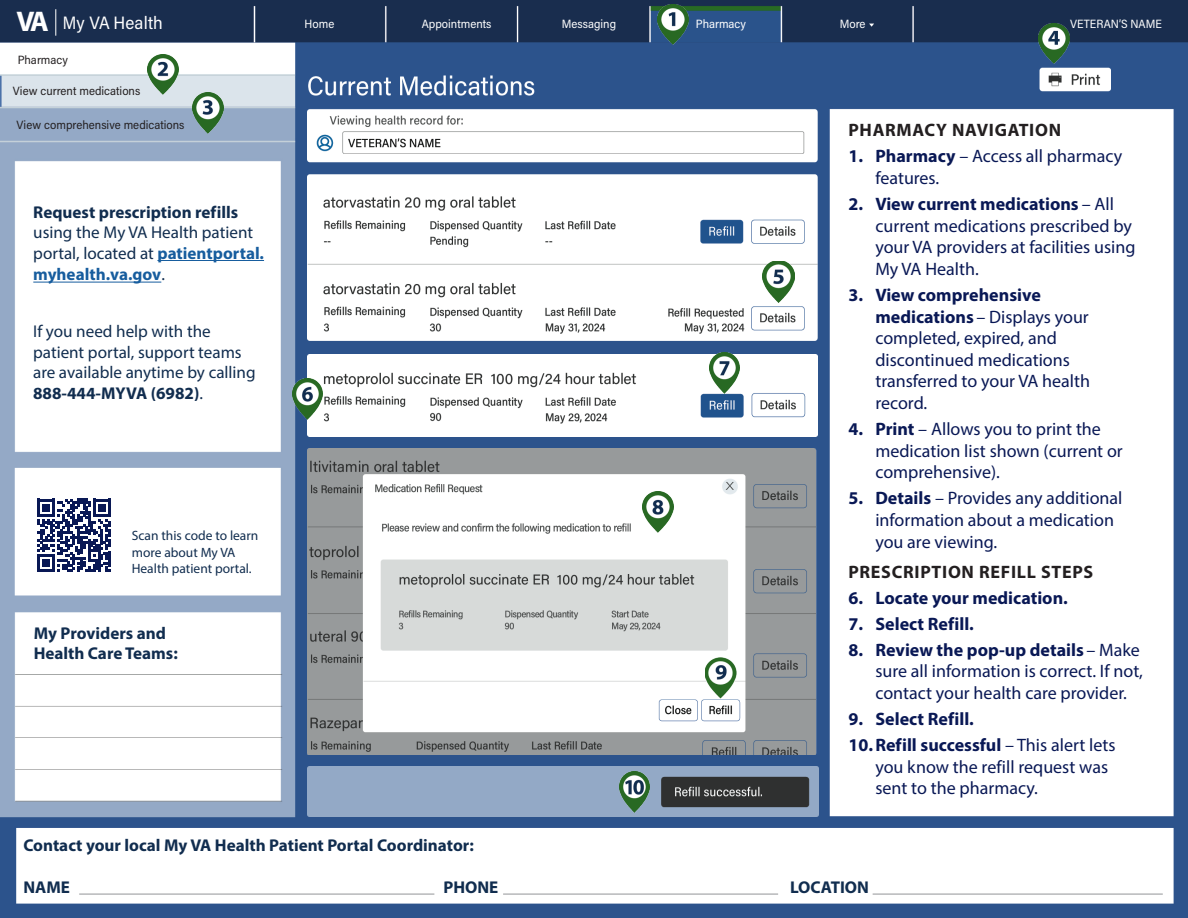
<style>
.page{position:relative;width:1188px;height:918px;background:#fff}
.page>*{position:absolute;margin:0;border:0;box-sizing:border-box;transform-origin:0 0}
.t1{font:700 28.5px "Myriad Pro";color:#fff}
.t2{font:18px/21.6px "Myriad Pro";color:#091855}
.t3{font:700 18px "Myriad Pro";color:#091855}
.t4{font:700 18px "Myriad Pro";letter-spacing:.04em;color:#231f20}
.t5{font:18px "Acumin Variable Concept";letter-spacing:.01em;color:#fff;scale:.93 1}
.Paragraph_1{font:17.1px/20.9px "Myriad Pro";color:#112d4f}
.Paragraph_1-2{font:700 17.1px "Myriad Pro";color:#112d4f}
.Paragraph_1-3{font:13.5px/16.2px "Myriad Pro";color:#112d4f}
.Side_Navigation{font:12px "Acumin Variable Concept";color:#231f20}
.Navigation_tabs{font:12px "Acumin Variable Concept";color:#fff}
.s1{font-weight:700}
.s2{font-weight:700;color:#175d9e}
</style>
<div class="page">
<img style="left:0;top:0;width:1188px;height:918px">
<img style="left:308px;top:66px;width:802px;height:275px">
<img style="left:308px;top:354px;width:509px;height:83px">
<img style="left:308px;top:448px;width:525px;height:307px">
<img style="left:308px;top:766px;width:511px;height:51px">
<svg style="left:56px;top:9px;width:1px;height:27px"></svg>
<svg style="left:869px;top:24px;width:5px;height:3px"></svg>
<img style="left:658px;top:4px;width:30px;height:41px">
<img style="left:148px;top:54px;width:30px;height:41px">
<img style="left:193px;top:93px;width:30px;height:40px">
<img style="left:1039px;top:23px;width:30px;height:41px">
<img style="left:763px;top:261px;width:31px;height:42px">
<img style="left:292px;top:378px;width:31px;height:41px">
<img style="left:709px;top:353px;width:31px;height:40px">
<img style="left:643px;top:491px;width:31px;height:41px">
<img style="left:705px;top:657px;width:31px;height:41px">
<img style="left:619px;top:771px;width:31px;height:41px">
<hr style="left:157px;top:260px;width:107px;height:1px;background:#175d9e">
<hr style="left:33px;top:282px;width:128px;height:1px;background:#175d9e">
<svg style="left:37px;top:499px;width:73px;height:73px"></svg>
<hr style="left:79px;top:894px;width:355px;height:1px;background:#939598">
<hr style="left:873px;top:894px;width:290px;height:1px;background:#939598">
<hr style="left:503px;top:894px;width:275px;height:1px;background:#939598">
<p class="t1" style="left:16px;top:3px;width:34px">VA</p>
<p class="t5" style="left:63px;top:10px;width:109px">My VA Health</p>
<p class="Navigation_tabs" style="left:305px;top:16px;width:31px">Home</p>
<p class="Navigation_tabs" style="left:422px;top:15px;width:71px">Appointments</p>
<p class="Navigation_tabs" style="left:562px;top:15px;width:56px">Messaging</p>
<p class="Navigation_tabs" style="left:696px;top:15px;width:52px">Pharmacy</p>
<p class="Navigation_tabs" style="left:840px;top:15px;width:27px">More</p>
<p class="Navigation_tabs" style="left:1070px;top:15px;width:94px">VETERAN’S NAME</p>
<p class="Side_Navigation" style="left:18px;top:51px;width:52px">Pharmacy</p>
<p class="Side_Navigation" style="left:13px;top:82px;width:129px">View current medications</p>
<p class="Side_Navigation" style="left:17px;top:116px;width:169px">View comprehensive medications</p>
<h3 class="t4" style="left:848px;top:118px;width:214px">PHARMACY NAVIGATION</h3>
<p class="t2" style="left:875px;top:145px;width:248px;text-indent:-27px"><span class="s1">1. Pharmacy</span> – Access all pharmacy features.</p>
<p class="t2" style="left:875px;top:193px;width:262px;text-indent:-27px"><span class="s1">2. View current medications</span> – All current medications prescribed by your VA providers at facilities using<br>My VA Health.</p>
<p class="t2" style="left:875px;top:284px;width:216px;text-indent:-27px"><span class="s1">3. View comprehensive medications</span> – Displays your completed, expired, and discontinued medications transferred to your VA health record.</p>
<p class="t2" style="left:875px;top:418px;width:249px;text-indent:-27px"><span class="s1">4. Print</span> – Allows you to print the medication list shown (current or comprehensive).</p>
<p class="t2" style="left:875px;top:487px;width:249px;text-indent:-27px"><span class="s1">5. Details</span> – Provides any additional information about a medication you are viewing.</p>
<h3 class="t4" style="left:848px;top:560px;width:246px">PRESCRIPTION REFILL STEPS</h3>
<p class="t3" style="left:848px;top:586px;width:221px">6. Locate your medication.</p>
<p class="t3" style="left:848px;top:612px;width:127px">7. Select Refill.</p>
<p class="t2" style="left:875px;top:639px;width:269px;text-indent:-27px"><span class="s1">8. Review the pop-up details</span> – Make sure all information is correct. If not, contact your health care provider.</p>
<p class="t3" style="left:848px;top:707px;width:127px">9. Select Refill.</p>
<p class="t2" style="left:875px;top:734px;width:242px;text-indent:-27px"><span class="s1">10. Refill successful</span> – This alert lets you know the refill request was sent to the pharmacy.</p>
<p class="Paragraph_1" style="left:33px;top:201px;width:232px"><span class="s1">Request prescription refills </span>using the My VA Health patient portal, located at <span class="s2">patientportal. myhealth.va.gov</span>.</p>
<p class="Paragraph_1" style="left:33px;top:321px;width:224px">If you need help with the patient portal, support teams are available anytime by calling<br><span class="s1">888-444-MYVA (6982)</span>.</p>
<p class="Paragraph_1-3" style="left:132px;top:528px;width:128px">Scan this code to learn more about My VA<br>Health patient portal.</p>
<p class="Paragraph_1-2" style="left:34px;top:622px;width:134px">My Providers and</p>
<p class="Paragraph_1-2" style="left:34px;top:642px;width:146px">Health Care Teams:</p>
<p class="Paragraph_1-2" style="left:23px;top:834px;width:452px">Contact your local My VA Health Patient Portal Coordinator:</p>
<p class="Paragraph_1-2" style="left:23px;top:877px;width:48px">NAME</p>
<p class="Paragraph_1-2" style="left:443px;top:877px;width:56px">PHONE</p>
<p class="Paragraph_1-2" style="left:790px;top:877px;width:80px">LOCATION</p>
</div>
